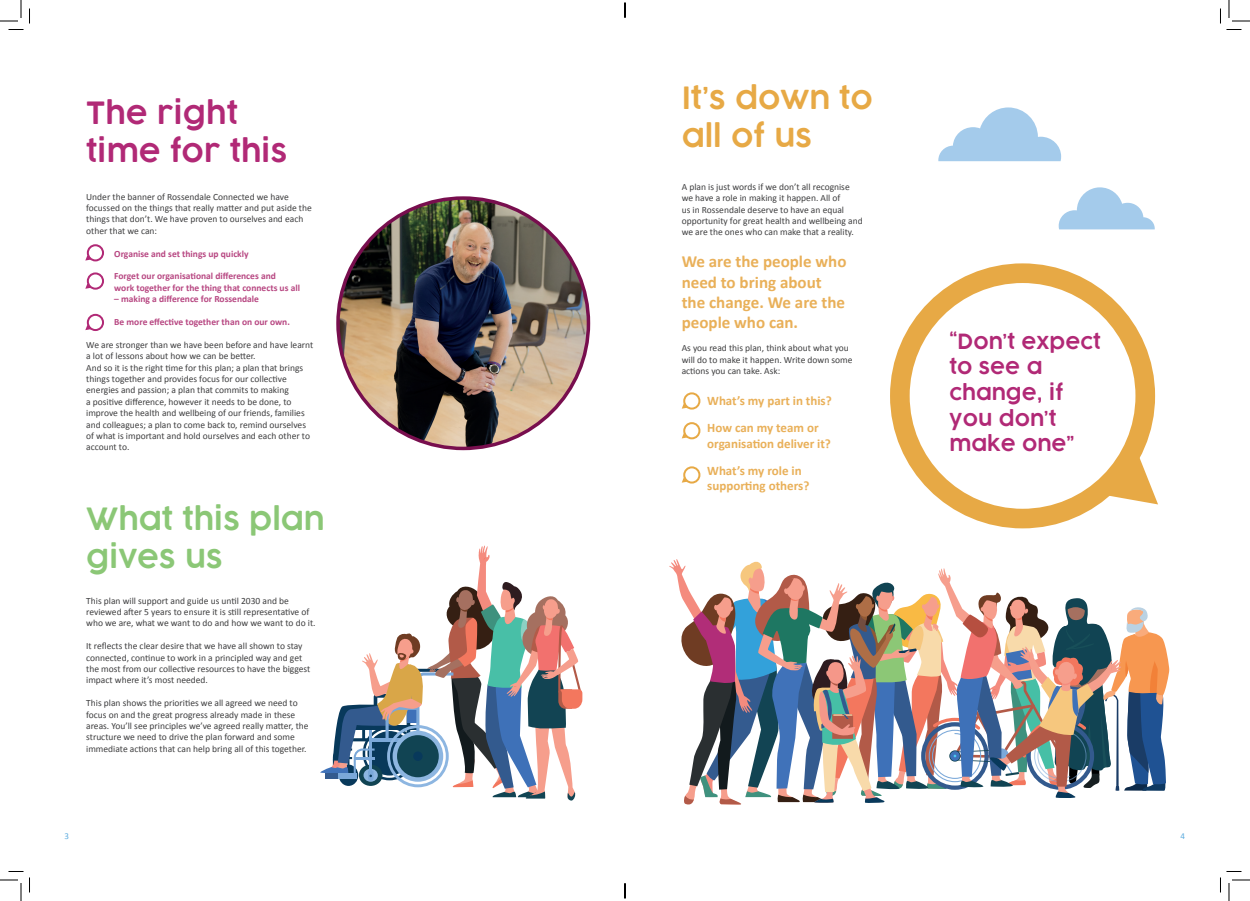
<style>
.page{position:relative;width:1250px;height:901px;background:#fff}
.page>*{position:absolute;margin:0;border:0;box-sizing:border-box;transform-origin:0 0}
.t1{font:600 30px/38px "COCOGOOSE";color:#b12976}
.t2{font:600 30px/38px "COCOGOOSE";color:#8bc776}
.t3{font:600 30px/38px "COCOGOOSE";color:#e7a945}
.t4{font:600 20.5px/25.7px "COCOGOOSE";color:#b12976}
.t5{font:700 17px/20.4px "Calibri";color:#e9b059}
.t6{font:700 13px/26.9px "Calibri";color:#e9b059}
.t7{font:9.5px/11.4px "Calibri";color:#3e3e3f}
.t8{font:700 9.5px/11.4px "Calibri";color:#b74681}
.t9{font:9px "Calibri";color:#5dacdf}
</style>
<div class="page">
<div style="left:890px;top:263px;width:265px;height:265px;border:20px solid #e7a945;border-radius:50%"></div>
<svg style="left:1100px;top:451px;width:58px;height:53px"></svg>
<div style="left:87px;top:244px;width:17px;height:17px;border:2px solid #b12976;border-radius:50%"></div>
<svg style="left:85px;top:255px;width:6px;height:6px"></svg>
<div style="left:87px;top:272px;width:17px;height:18px;border:2px solid #b12976;border-radius:50%"></div>
<svg style="left:85px;top:283px;width:6px;height:6px"></svg>
<div style="left:87px;top:314px;width:17px;height:17px;border:2px solid #b12976;border-radius:50%"></div>
<svg style="left:85px;top:325px;width:6px;height:5px"></svg>
<svg style="left:1058px;top:187px;width:96px;height:42px"></svg>
<svg style="left:938px;top:107px;width:123px;height:54px"></svg>
<svg style="left:669px;top:559px;width:501px;height:246px"></svg>
<svg style="left:320px;top:545px;width:262px;height:256px"></svg>
<div style="left:683px;top:392px;width:17px;height:18px;border:2px solid #e7a945;border-radius:50%"></div>
<svg style="left:681px;top:403px;width:6px;height:6px"></svg>
<div style="left:683px;top:422px;width:17px;height:17px;border:2px solid #e7a945;border-radius:50%"></div>
<svg style="left:682px;top:433px;width:5px;height:5px"></svg>
<div style="left:683px;top:466px;width:17px;height:18px;border:2px solid #e7a945;border-radius:50%"></div>
<svg style="left:681px;top:477px;width:6px;height:6px"></svg>
<img style="left:338px;top:198px;width:250px;height:250px;border-radius:125px">
<svg style="left:0;top:0;width:30px;height:30px"></svg>
<svg style="left:0;top:871px;width:30px;height:30px"></svg>
<svg style="left:1220px;top:0;width:30px;height:30px"></svg>
<svg style="left:1220px;top:871px;width:30px;height:30px"></svg>
<svg style="left:624px;top:3px;width:2px;height:15px"></svg>
<svg style="left:624px;top:883px;width:2px;height:15px"></svg>
<h1 class="t1" style="left:86px;top:95px;width:202px">The right time for this</h1>
<p class="t7" style="left:86px;top:191px;width:227px">Under the banner of Rossendale Connected we have focussed on the things that really matter and put aside the things that don’t. We have proven to ourselves and each other that we can:</p>
<p class="t8" style="left:114px;top:247px;width:136px">Organise and set things up quickly</p>
<p class="t8" style="left:114px;top:270px;width:187px">Forget our organisational differences and<br>work together for the thing that connects us all</p>
<p class="t8" style="left:114px;top:293px;width:146px">– making a difference for Rossendale</p>
<p class="t8" style="left:114px;top:316px;width:177px">Be more effective together than on our own.</p>
<p class="t7" style="left:86px;top:339px;width:229px">We are stronger than we have been before and have learnt a lot of lessons about how we can be better.<br>And so it is the right time for this plan; a plan that brings things together and provides focus for our collective energies and passion; a plan that commits to making<br>a positive difference, however it needs to be done, to improve the health and wellbeing of our friends, families and colleagues; a plan to come back to, remind ourselves of what is important and hold ourselves and each other to account to.</p>
<h1 class="t2" style="left:86px;top:500px;width:240px">What this plan gives us</h1>
<p class="t7" style="left:86px;top:594px;width:231px">This plan will support and guide us until 2030 and be reviewed after 5 years to ensure it is still representative of who we are, what we want to do and how we want to do it.</p>
<p class="t7" style="left:86px;top:640px;width:226px">It reflects the clear desire that we have all shown to stay connected, continue to work in a principled way and get the most from our collective resources to have the biggest impact where it’s most needed.</p>
<p class="t7" style="left:86px;top:697px;width:224px">This plan shows the priorities we all agreed we need to focus on and the great progress already made in these areas. You’ll see principles we’ve agreed really matter, the structure we need to drive the plan forward and some immediate actions that can help bring all of this together.</p>
<h1 class="t3" style="left:681px;top:79px;width:193px">It’s down to all of us</h1>
<p class="t7" style="left:681px;top:181px;width:182px">A plan is just words if we don’t all recognise we have a role in making it happen. All of<br>us in Rossendale deserve to have an equal opportunity for great health and wellbeing and we are the ones who can make that a reality.</p>
<h3 class="t5" style="left:681px;top:251px;width:166px">We are the people who need to bring about the change. We are the people who can.</h3>
<p class="t7" style="left:681px;top:342px;width:172px">As you read this plan, think about what you will do to make it happen. Write down some actions you can take. Ask:</p>
<h3 class="t6" style="left:707px;top:387px;width:126px">What’s my part in this?<br>How can my team or</h3>
<h3 class="t6" style="left:707px;top:430px;width:125px">organisation deliver it?<br>What’s my role in</h3>
<h3 class="t6" style="left:707px;top:472px;width:104px">supporting others?</h3>
<h2 class="t4" style="left:949px;top:328px;width:153px">“Don’t expect to see a change, if you don’t make one”</h2>
<p class="t9" style="left:65px;top:830px;width:6px">3</p>
<p class="t9" style="left:1180px;top:830px;width:6px">4</p>
</div>
